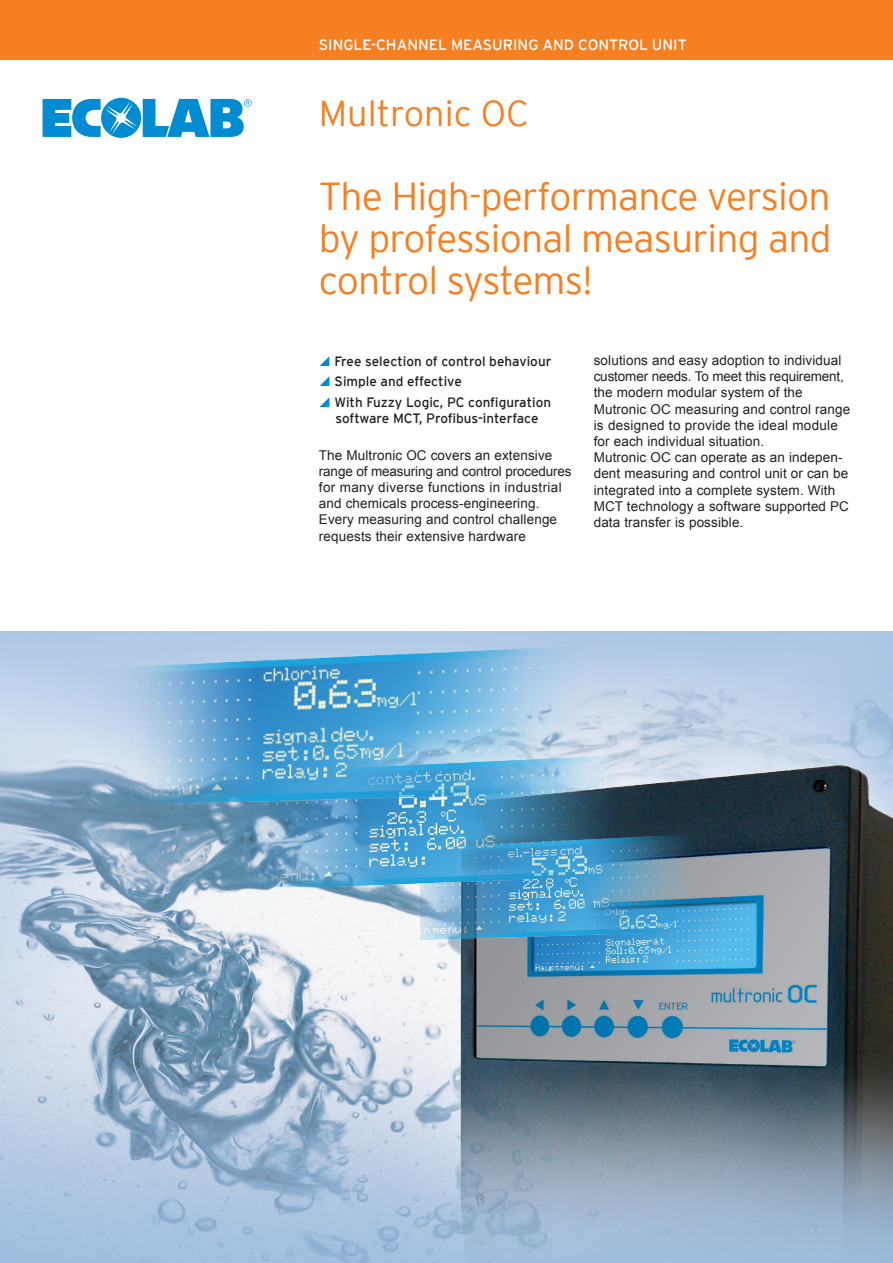
<style>
.page{position:relative;width:893px;height:1263px;background:#fff}
.page>*{position:absolute;margin:0;border:0;box-sizing:border-box;transform-origin:0 0}
.t1{font:300 39px/42px "Interstate";letter-spacing:-.02em;color:#f57f21;text-align:justify}
.t2{font:300 36px "Interstate";color:#f57f21}
.t3{font:15px "Interstate";color:#fff}
.t4{font:13.5px/16.2px "Arial";letter-spacing:.01em;color:#231f20}
.t5{font:13.5px/16.2px "Interstate";color:#231f20}
</style>
<div class="page">
<div style="left:0;top:0;width:893px;height:60px;background:#f57f21"></div>
<svg style="left:43px;top:98px;width:209px;height:40px"></svg>
<img style="left:0;top:631px;width:893px;height:632px">
<img style="left:359px;top:694px;width:534px;height:569px">
<img style="left:420px;top:813px;width:357px;height:134px">
<img style="left:213px;top:726px;width:438px;height:160px">
<img style="left:45px;top:631px;width:559px;height:187px">
<p class="t3" style="left:319px;top:36px;width:369px">SINGLE-CHANNEL MEASURING AND CONTROL UNIT</p>
<p class="t2" style="left:319px;top:94px;width:211px">Multronic OC</p>
<p class="t1" style="left:319px;top:175px;width:514px">The High-performance version by professional measuring and control systems!</p>
<p class="t5" style="left:335px;top:353px;width:218px">Free selection of control behaviour</p>
<p class="t5" style="left:335px;top:373px;width:129px">Simple and effective</p>
<p class="t5" style="left:335px;top:394px;width:218px">With Fuzzy Logic, PC configuration software MCT, Profibus-interface</p>
<p class="t4" style="left:319px;top:447px;width:254px">The Multronic OC covers an extensive range of measuring and control procedures for many diverse functions in industrial and chemicals process-engineering.<br>Every measuring and control challenge requests their extensive hardware</p>
<p class="t4" style="left:594px;top:352px;width:258px">solutions and easy adoption to individual customer needs. To meet this requirement, the modern modular system of the Mutronic OC measuring and control range is designed to provide the ideal module for each individual situation.</p>
<p class="t4" style="left:594px;top:449px;width:257px">Mutronic OC can operate as an indepen&shy;dent measuring and control unit or can be integrated into a complete system. With MCT technology a software supported PC data transfer is possible.</p>
</div>
